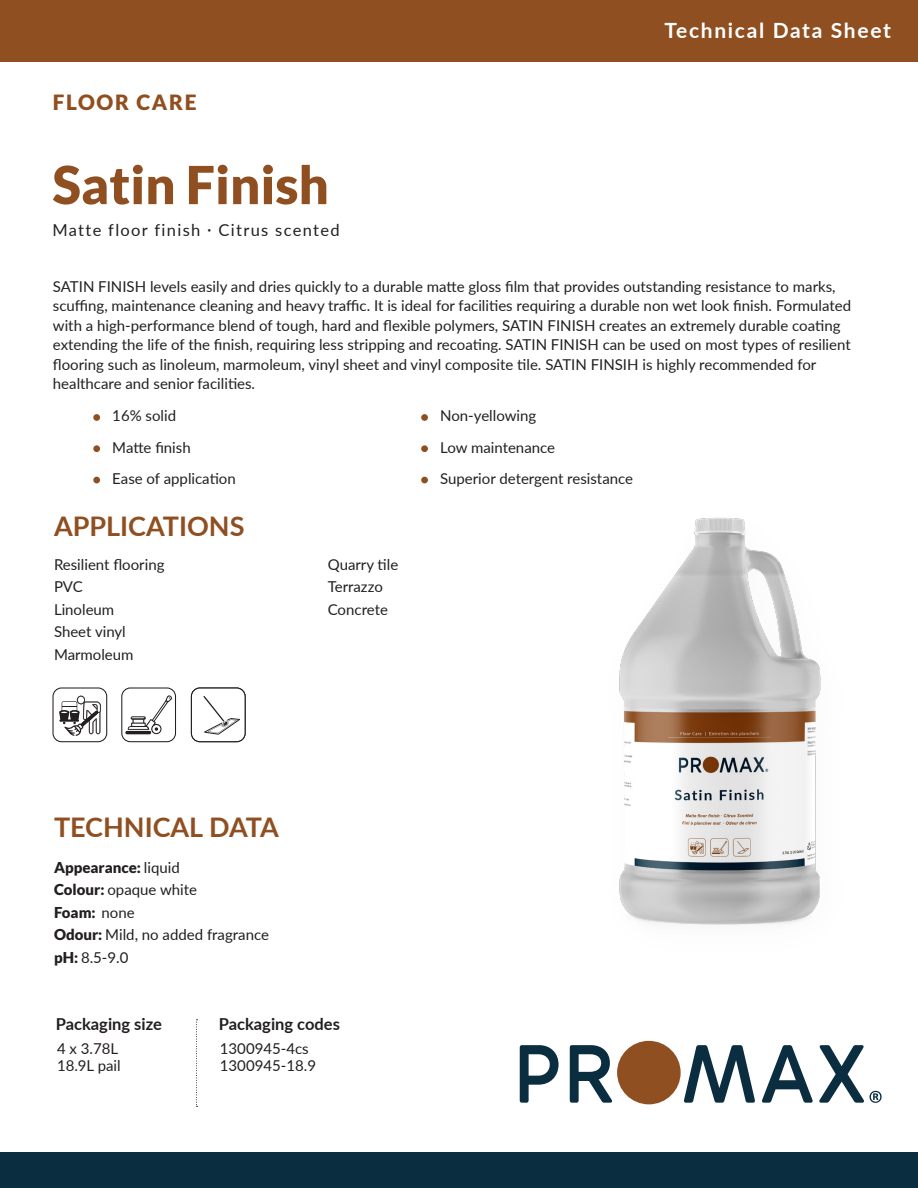
<style>
.page{position:relative;width:918px;height:1188px;background:#fff}
.page>*{position:absolute;margin:0;border:0;box-sizing:border-box;transform-origin:0 0}
.t1{font:900 52.5px "Lato";color:#8f4f21}
.t2{font:700 27px "Lato";color:#8f4f21}
.t3{font:700 21px "Lato";letter-spacing:.08em;color:#fff}
.t4{font:900 21px "Lato";letter-spacing:.08em;color:#8f4f21}
.t5{font:16.5px "Lato";letter-spacing:.08em;color:#231f20}
.t6{font:700 16.5px "Lato";color:#231f20}
.t7{font:15px/19.5px "Lato";color:#231f20}
.t8{font:900 15px "Lato";color:#231f20}
.s1{font-weight:400}
.s2{font-weight:900}
</style>
<div class="page">
<div style="left:0;top:0;width:918px;height:61px;background:#8f4f21"></div>
<div style="left:0;top:1153px;width:918px;height:35px;background:#0a2e40"></div>
<svg style="left:196px;top:1019px;width:2px;height:88px"></svg>
<div style="left:93px;top:414px;width:7px;height:7px;background:#8f4f21;border-radius:50%"></div>
<div style="left:421px;top:414px;width:7px;height:7px;background:#8f4f21;border-radius:50%"></div>
<div style="left:93px;top:445px;width:7px;height:7px;background:#8f4f21;border-radius:50%"></div>
<div style="left:93px;top:477px;width:7px;height:6px;background:#8f4f21;border-radius:50%"></div>
<div style="left:421px;top:445px;width:7px;height:7px;background:#8f4f21;border-radius:50%"></div>
<div style="left:421px;top:477px;width:7px;height:6px;background:#8f4f21;border-radius:50%"></div>
<img style="left:619px;top:517px;width:202px;height:408px">
<svg style="left:520px;top:1045px;width:39px;height:58px"></svg>
<svg style="left:570px;top:1045px;width:43px;height:58px"></svg>
<svg style="left:684px;top:1045px;width:71px;height:58px"></svg>
<svg style="left:762px;top:1045px;width:51px;height:58px"></svg>
<svg style="left:819px;top:1045px;width:63px;height:58px"></svg>
<div style="left:617px;top:1041px;width:64px;height:63px;background:#8f4f21;border-radius:50%"></div>
<div style="left:53px;top:687px;width:54px;height:55px;border:1px solid #231f20;border-radius:8px"></div>
<div style="left:121px;top:687px;width:55px;height:55px;border:1px solid #231f20;border-radius:8px"></div>
<svg style="left:59px;top:696px;width:42px;height:40px"></svg>
<svg style="left:125px;top:695px;width:47px;height:40px"></svg>
<svg style="left:191px;top:687px;width:55px;height:55px"></svg>
<p class="t4" style="left:53px;top:90px;width:145px">FLOOR CARE</p>
<p class="t1" style="left:52px;top:154px;width:278px">Satin Finish</p>
<p class="t5" style="left:52px;top:218px;width:289px">Matte floor finish · Citrus scented</p>
<p class="t3" style="left:664px;top:15px;width:228px">Technical Data Sheet</p>
<p class="t7" style="left:53px;top:276px;width:800px">SATIN FINISH levels easily and dries quickly to a durable matte gloss film that provides outstanding resistance to marks, scuffing, maintenance cleaning and heavy traffic. It is ideal for facilities requiring a durable non wet look finish. Formulated with a high-performance blend of tough, hard and flexible polymers, SATIN FINISH creates an extremely durable coating extending the life of the finish, requiring less stripping and recoating. SATIN FINISH can be used on most types of resilient flooring such as linoleum, marmoleum, vinyl sheet and vinyl composite tile. SATIN FINSIH is highly recommended for healthcare and senior facilities.</p>
<p class="t7" style="left:112px;top:405px;width:65px">16% solid</p>
<p class="t7" style="left:440px;top:405px;width:98px">Non-yellowing</p>
<p class="t7" style="left:112px;top:437px;width:80px">Matte finish</p>
<p class="t7" style="left:112px;top:468px;width:125px">Ease of application</p>
<p class="t2" style="left:54px;top:506px;width:192px">APPLICATIONS</p>
<p class="t7" style="left:54px;top:554px;width:112px">Resilient flooring</p>
<p class="t7" style="left:54px;top:577px;width:30px">PVC</p>
<p class="t7" style="left:54px;top:599px;width:62px">Linoleum</p>
<p class="t7" style="left:54px;top:622px;width:73px">Sheet vinyl</p>
<p class="t7" style="left:54px;top:644px;width:81px">Marmoleum</p>
<p class="t7" style="left:328px;top:554px;width:72px">Quarry tile</p>
<p class="t7" style="left:328px;top:577px;width:57px">Terrazzo</p>
<p class="t7" style="left:328px;top:599px;width:62px">Concrete</p>
<p class="t7" style="left:440px;top:437px;width:116px">Low maintenance</p>
<p class="t7" style="left:440px;top:468px;width:194px">Superior detergent resistance</p>
<p class="t2" style="left:54px;top:807px;width:226px">TECHNICAL DATA</p>
<p class="t8" style="left:54px;top:858px;width:127px">Appearance: <span class="s1">liquid</span></p>
<p class="t7" style="left:54px;top:879px;width:145px"><span class="s2">Colour:</span> opaque white</p>
<p class="t8" style="left:54px;top:903px;width:82px">Foam: <span class="s1">none</span></p>
<p class="t7" style="left:54px;top:924px;width:217px"><span class="s2">Odour:</span> Mild, no added fragrance</p>
<p class="t7" style="left:54px;top:947px;width:76px"><span class="s2">pH:</span> 8.5-9.0</p>
<p class="t6" style="left:56px;top:1012px;width:108px">Packaging size</p>
<p class="t6" style="left:219px;top:1012px;width:123px">Packaging codes</p>
<p class="t7" style="left:57px;top:1040px;width:65px;line-height:16.5px">4 x 3.78L<br>18.9L pail</p>
<p class="t7" style="left:220px;top:1040px;width:98px;line-height:16.5px">1300945-4cs<br>1300945-18.9</p>
</div>
